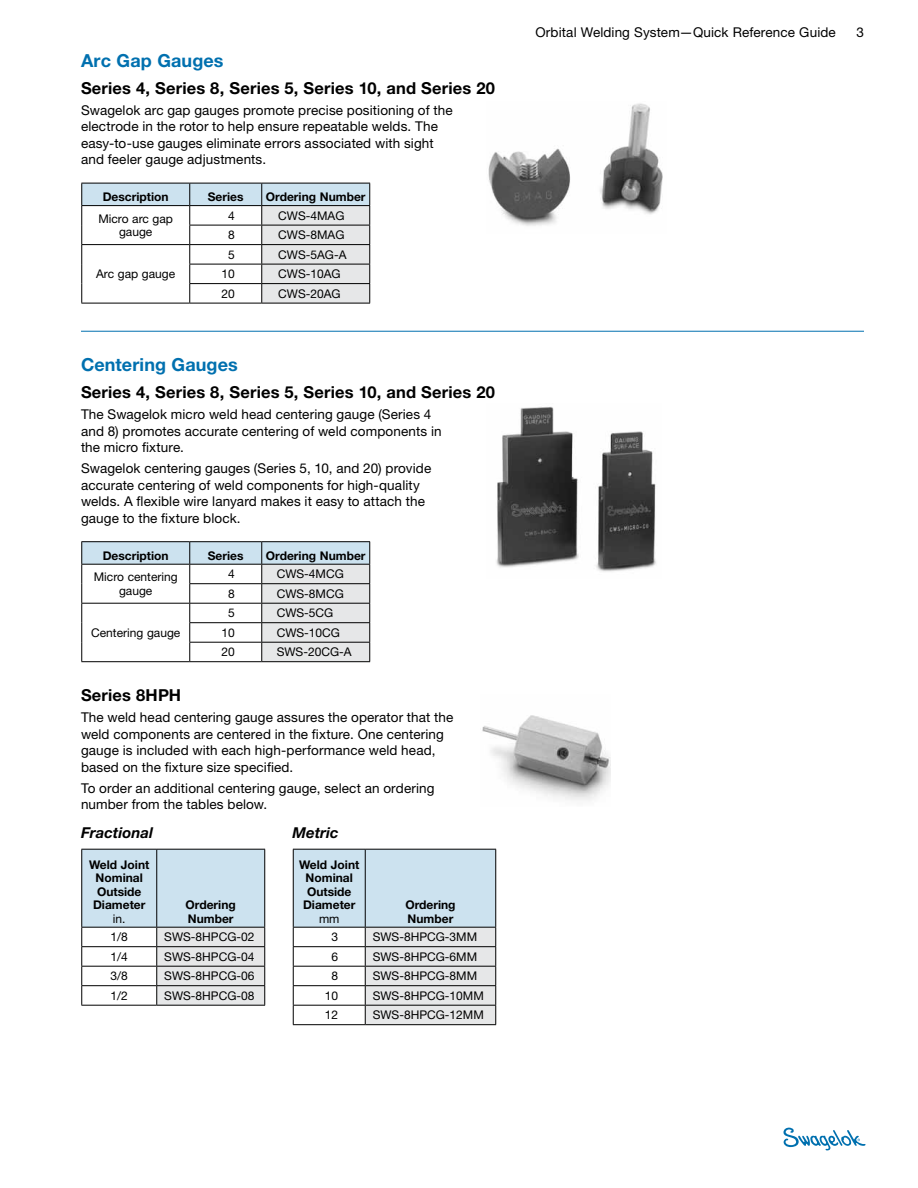
<style>
.page{position:relative;width:918px;height:1188px;background:#fff}
.page>*{position:absolute;margin:0;border:0;box-sizing:border-box;transform-origin:0 0}
.t1{font:700 18px "Helvetica Neue LT Std";letter-spacing:.005em;color:#0070af}
.t2{font:700 16.5px "Helvetica Neue LT Std";letter-spacing:.01em;color:#000}
.t3{font:italic 700 15px "Helvetica Neue LT Std";letter-spacing:.005em;color:#000}
.t4{font:13.5px/16.5px "Helvetica Neue LT Std";letter-spacing:.01em;color:#000}
.t5{font:12px/13.5px "Helvetica Neue LT Std";color:#000;text-align:center}
.t6{font:700 12px/13.5px "Helvetica Neue LT Std";color:#000;text-align:center}
</style>
<div class="page">
<svg style="left:783px;top:1128px;width:83px;height:22px"></svg>
<hr style="left:81px;top:541px;width:109px;height:1px;background:#000">
<hr style="left:190px;top:541px;width:72px;height:1px;background:#000">
<hr style="left:262px;top:541px;width:108px;height:1px;background:#000">
<svg style="left:81px;top:542px;width:289px;height:120px"></svg>
<hr style="left:189px;top:642px;width:73px;height:1px;background:#000">
<img style="left:496px;top:406px;width:160px;height:166px">
<hr style="left:81px;top:303px;width:109px;height:1px;background:#000">
<hr style="left:190px;top:303px;width:72px;height:1px;background:#000">
<hr style="left:262px;top:303px;width:108px;height:1px;background:#000">
<svg style="left:81px;top:183px;width:289px;height:120px"></svg>
<hr style="left:189px;top:283px;width:73px;height:1px;background:#000">
<img style="left:488px;top:103px;width:175px;height:123px">
<img style="left:482px;top:715px;width:129px;height:86px">
<hr style="left:81px;top:1005px;width:76px;height:1px;background:#000">
<hr style="left:157px;top:1005px;width:108px;height:1px;background:#000">
<svg style="left:81px;top:849px;width:184px;height:156px"></svg>
<hr style="left:81px;top:927px;width:76px;height:1px;background:#000">
<hr style="left:156px;top:850px;width:1px;height:77px;background:#000">
<hr style="left:157px;top:927px;width:108px;height:1px;background:#000">
<svg style="left:293px;top:849px;width:203px;height:176px"></svg>
<hr style="left:293px;top:927px;width:72px;height:1px;background:#000">
<hr style="left:365px;top:850px;width:1px;height:77px;background:#000">
<hr style="left:365px;top:927px;width:131px;height:1px;background:#000">
<hr style="left:81px;top:331px;width:783px;height:1px;background:#0070af">
<h1 class="t1" style="left:81px;top:49px;width:144px">Arc Gap Gauges</h1>
<p class="t2" style="left:81px;top:78px;width:416px">Series 4, Series 8, Series 5, Series 10, and Series 20</p>
<p class="t4" style="left:81px;top:102px;width:373px">Swagelok arc gap gauges promote precise positioning of the electrode in the rotor to help ensure repeatable welds. The easy-to-use gauges eliminate errors associated with sight and feeler gauge adjustments.</p>
<p class="t6" style="left:103px;top:190px;width:67px">Description</p>
<p class="t6" style="left:208px;top:190px;width:37px">Series</p>
<p class="t6" style="left:266px;top:190px;width:101px">Ordering Number</p>
<p class="t5" style="left:98px;top:211px;width:76px">Micro arc gap gauge</p>
<p class="t5" style="left:228px;top:208px;width:8px">4</p>
<p class="t5" style="left:278px;top:208px;width:68px">CWS-4MAG</p>
<p class="t5" style="left:228px;top:228px;width:8px">8</p>
<p class="t5" style="left:278px;top:228px;width:68px">CWS-8MAG</p>
<p class="t5" style="left:96px;top:267px;width:81px">Arc gap gauge</p>
<p class="t5" style="left:228px;top:247px;width:8px">5</p>
<p class="t5" style="left:278px;top:247px;width:70px">CWS-5AG-A</p>
<p class="t5" style="left:221px;top:267px;width:15px">10</p>
<p class="t5" style="left:278px;top:267px;width:64px">CWS-10AG</p>
<p class="t5" style="left:221px;top:286px;width:15px">20</p>
<p class="t5" style="left:278px;top:286px;width:64px">CWS-20AG</p>
<h1 class="t1" style="left:81px;top:354px;width:158px">Centering Gauges</h1>
<p class="t2" style="left:81px;top:382px;width:416px">Series 4, Series 8, Series 5, Series 10, and Series 20</p>
<p class="t4" style="left:81px;top:406px;width:362px">The Swagelok micro weld head centering gauge (Series 4 and 8) promotes accurate centering of weld components in the micro fixture.</p>
<p class="t4" style="left:81px;top:460px;width:352px">Swagelok centering gauges (Series 5, 10, and 20) provide accurate centering of weld components for high-quality welds. A flexible wire lanyard makes it easy to attach the gauge to the fixture block.</p>
<p class="t6" style="left:103px;top:548px;width:67px">Description</p>
<p class="t6" style="left:208px;top:548px;width:37px">Series</p>
<p class="t6" style="left:266px;top:548px;width:101px">Ordering Number</p>
<p class="t5" style="left:94px;top:570px;width:85px">Micro centering gauge</p>
<p class="t5" style="left:228px;top:567px;width:8px">4</p>
<p class="t5" style="left:277px;top:567px;width:69px">CWS-4MCG</p>
<p class="t5" style="left:228px;top:587px;width:8px">8</p>
<p class="t5" style="left:277px;top:587px;width:69px">CWS-8MCG</p>
<p class="t5" style="left:91px;top:626px;width:91px">Centering gauge</p>
<p class="t5" style="left:228px;top:606px;width:8px">5</p>
<p class="t5" style="left:277px;top:606px;width:58px">CWS-5CG</p>
<p class="t5" style="left:221px;top:626px;width:15px">10</p>
<p class="t5" style="left:277px;top:626px;width:65px">CWS-10CG</p>
<p class="t5" style="left:221px;top:645px;width:15px">20</p>
<p class="t5" style="left:277px;top:645px;width:76px">SWS-20CG-A</p>
<p class="t2" style="left:81px;top:685px;width:102px">Series 8HPH</p>
<p class="t4" style="left:81px;top:709px;width:374px">The weld head centering gauge assures the operator that the weld components are centered in the fixture. One centering gauge is included with each high-performance weld head, based on the fixture size specified.</p>
<p class="t4" style="left:81px;top:780px;width:355px">To order an additional centering gauge, select an ordering number from the tables below.</p>
<p class="t3" style="left:81px;top:823px;width:74px">Fractional</p>
<p class="t6" style="left:89px;top:857px;width:62px">Weld Joint<br>Nominal<br>Outside<br>Diameter</p>
<p class="t5" style="left:113px;top:912px;width:12px">in.</p>
<p class="t3" style="left:292px;top:823px;width:48px">Metric</p>
<p class="t6" style="left:299px;top:857px;width:62px">Weld Joint<br>Nominal<br>Outside<br>Diameter</p>
<p class="t5" style="left:319px;top:912px;width:22px">mm</p>
<p class="t6" style="left:186px;top:898px;width:52px;text-align:left">Ordering<br>Number</p>
<p class="t6" style="left:405px;top:898px;width:52px;text-align:left">Ordering<br>Number</p>
<p class="t5" style="left:111px;top:930px;width:19px">1/8</p>
<p class="t5" style="left:164px;top:930px;width:92px">SWS-8HPCG-02</p>
<p class="t5" style="left:111px;top:950px;width:19px">1/4</p>
<p class="t5" style="left:164px;top:950px;width:92px">SWS-8HPCG-04</p>
<p class="t5" style="left:111px;top:969px;width:19px">3/8</p>
<p class="t5" style="left:164px;top:969px;width:92px">SWS-8HPCG-06</p>
<p class="t5" style="left:111px;top:989px;width:19px">1/2</p>
<p class="t5" style="left:164px;top:989px;width:92px">SWS-8HPCG-08</p>
<p class="t5" style="left:332px;top:930px;width:8px">3</p>
<p class="t5" style="left:373px;top:930px;width:106px">SWS-8HPCG-3MM</p>
<p class="t5" style="left:332px;top:950px;width:8px">6</p>
<p class="t5" style="left:373px;top:950px;width:106px">SWS-8HPCG-6MM</p>
<p class="t5" style="left:332px;top:969px;width:8px">8</p>
<p class="t5" style="left:373px;top:969px;width:106px">SWS-8HPCG-8MM</p>
<p class="t5" style="left:325px;top:989px;width:15px">10</p>
<p class="t5" style="left:373px;top:989px;width:113px">SWS-8HPCG-10MM</p>
<p class="t5" style="left:325px;top:1008px;width:15px">12</p>
<p class="t5" style="left:373px;top:1008px;width:113px">SWS-8HPCG-12MM</p>
<p class="t4" style="left:535px;top:23px;width:302px">Orbital Welding System—Quick Reference Guide</p>
<p class="t4" style="left:856px;top:23px;width:9px">3</p>
</div>
